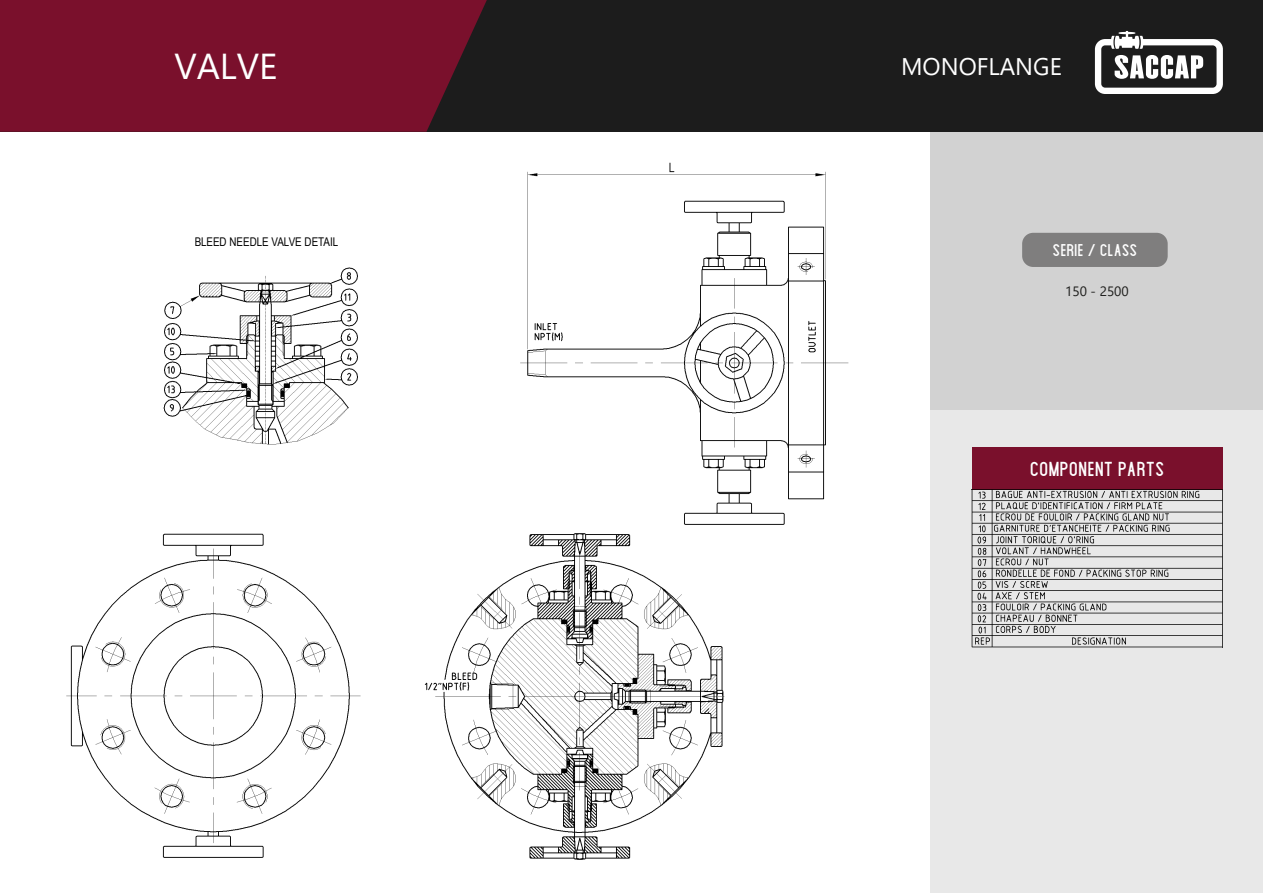
<style>
.page{position:relative;width:1263px;height:893px;background:#fff}
.page>*{position:absolute;margin:0;border:0;box-sizing:border-box;transform-origin:0 0}
.t1{font:36px "Segoe UI";color:#fff}
.t2{font:24px "Segoe UI";color:#fff}
.t3{font:20.25px "Claxton";color:#fff}
.t4{font:17.1px "Claxton";color:#fff}
.t5{font:13.5px "Segoe UI";color:#1d1d1b}
.t6{font:12px "Arial Narrow";color:#000}
</style>
<div class="page">
<div style="left:931px;top:410px;width:332px;height:483px;background:#e8e8e8"></div>
<div style="left:931px;top:132px;width:332px;height:278px;background:#d2d2d2"></div>
<div style="left:0;top:0;width:1263px;height:132px;background:#1c1c1c"></div>
<div style="left:0;top:0;width:487px;height:132px;background:#7a102c"></div>
<svg style="left:1095px;top:31px;width:128px;height:63px"></svg>
<div style="left:971px;top:448px;width:251px;height:42px;background:#7a102c"></div>
<img style="left:163px;top:267px;width:195px;height:178px">
<img style="left:66px;top:533px;width:295px;height:325px">
<img style="left:520px;top:162px;width:329px;height:363px">
<img style="left:424px;top:533px;width:301px;height:327px">
<img style="left:971px;top:489px;width:251px;height:158px">
<div style="left:1022px;top:233px;width:146px;height:34px;background:#7f7e7e;border-radius:11px"></div>
<h1 class="t1" style="left:174px;top:33px;width:105px">VALVE</h1>
<h2 class="t2" style="left:901px;top:44px;width:162px">MONOFLANGE</h2>
<p class="t6" style="left:194px;top:233px;width:145px">BLEED NEEDLE VALVE DETAIL</p>
<h3 class="t4" style="left:1052px;top:240px;width:86px">SERIE / CLASS</h3>
<p class="t5" style="left:1065px;top:279px;width:65px">150 - 2500</p>
<h3 class="t3" style="left:1030px;top:457px;width:136px">COMPONENT PARTS</h3>
</div>
